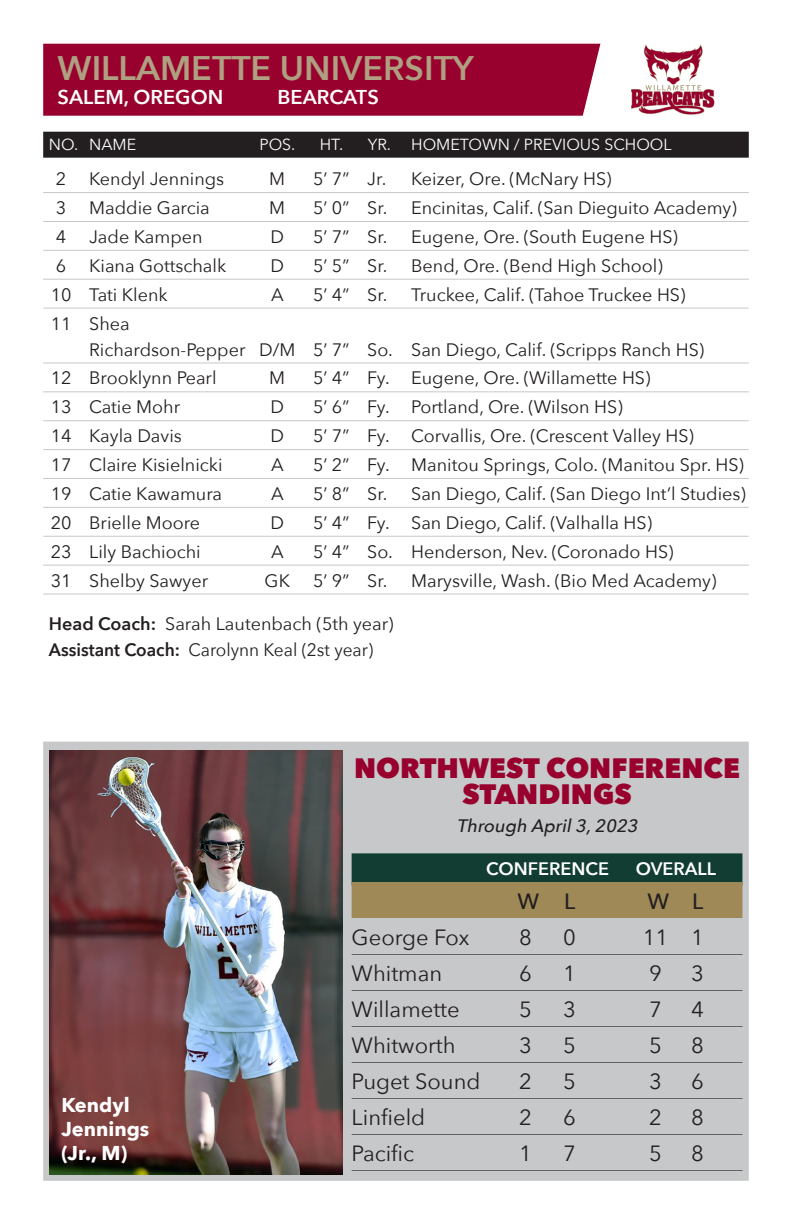
<style>
.page{position:relative;width:792px;height:1224px;background:#fff}
.page>*{position:absolute;margin:0;border:0;box-sizing:border-box;transform-origin:0 0}
.t1{font:600 34px "Avenir Next";color:#aea081}
.t2{font:800 28px "Avenir Next";color:#98012d}
.NWC_Standing{font:22px "Avenir Next";color:#231f20}
.NWC_Standing_H2{font:500 22px "Avenir Next";color:#231f20}
.t3{font:700 20px/24px "Avenir Next";color:#fff}
.t4{font:600 20px "Avenir Next";color:#fff}
.Roster{font:18px/26px "Avenir Next";color:#231f20}
.Roster_Footer{font:18px/26px "Avenir Next";color:#231f20}
.t5{font:italic 500 18px "Avenir Next";color:#231f20}
.NWC_Standing_H1{font:600 18px "Avenir Next";color:#fff}
.Roster_Header{font:16px "Avenir Next";color:#fff}
.s1{font-weight:600}
</style>
<div class="page">
<svg style="left:631px;top:44px;width:84px;height:71px"></svg>
<div style="left:43px;top:132px;width:706px;height:26px;background:#231f20"></div>
<hr style="left:43px;top:192px;width:706px;height:1px;background:#c7c8ca">
<hr style="left:43px;top:221px;width:706px;height:1px;background:#c7c8ca">
<hr style="left:43px;top:250px;width:706px;height:1px;background:#c7c8ca">
<hr style="left:43px;top:279px;width:706px;height:1px;background:#c7c8ca">
<hr style="left:43px;top:308px;width:706px;height:1px;background:#c7c8ca">
<hr style="left:43px;top:363px;width:706px;height:1px;background:#c7c8ca">
<hr style="left:43px;top:392px;width:706px;height:1px;background:#c7c8ca">
<hr style="left:43px;top:420px;width:706px;height:1px;background:#c7c8ca">
<hr style="left:43px;top:449px;width:706px;height:1px;background:#c7c8ca">
<hr style="left:43px;top:478px;width:706px;height:1px;background:#c7c8ca">
<hr style="left:43px;top:507px;width:706px;height:1px;background:#c7c8ca">
<hr style="left:43px;top:536px;width:706px;height:1px;background:#c7c8ca">
<hr style="left:43px;top:565px;width:706px;height:1px;background:#c7c8ca">
<hr style="left:43px;top:594px;width:706px;height:1px;background:#c7c8ca">
<div style="left:43px;top:44px;width:557px;height:72px;background:#98012d"></div>
<div style="left:43px;top:742px;width:706px;height:439px;background:#c7c8ca"></div>
<div style="left:352px;top:853px;width:390px;height:32px;background:#113d33"></div>
<div style="left:352px;top:882px;width:390px;height:36px;background:#9f8957"></div>
<hr style="left:352px;top:954px;width:390px;height:1px;background:#636366">
<hr style="left:352px;top:990px;width:390px;height:1px;background:#636366">
<hr style="left:352px;top:1026px;width:390px;height:1px;background:#636366">
<hr style="left:352px;top:1062px;width:390px;height:1px;background:#636366">
<hr style="left:352px;top:1098px;width:390px;height:1px;background:#636366">
<hr style="left:352px;top:1134px;width:390px;height:1px;background:#636366">
<hr style="left:352px;top:1170px;width:390px;height:1px;background:#636366">
<img style="left:49px;top:750px;width:294px;height:425px">
<h3 class="t1" style="left:58px;top:39px;width:418px">WILLAMETTE UNIVERSITY</h3>
<h4 class="t4" style="left:58px;top:80px;width:167px">SALEM, OREGON</h4>
<h4 class="t4" style="left:278px;top:80px;width:103px">BEARCATS</h4>
<p class="Roster_Header" style="left:49px;top:131px;width:89px">NO. NAME</p>
<p class="Roster_Header" style="left:259px;top:131px;width:38px">POS.</p>
<p class="Roster_Header" style="left:320px;top:131px;width:73px">HT. YR.</p>
<p class="Roster_Header" style="left:411px;top:131px;width:262px">HOMETOWN / PREVIOUS SCHOOL</p>
<p class="Roster" style="left:56px;top:165px;width:12px">2</p>
<p class="Roster" style="left:89px;top:165px;width:136px">Kendyl Jennings</p>
<p class="Roster" style="left:269px;top:165px;width:17px">M</p>
<p class="Roster" style="left:313px;top:165px;width:75px">5’ 7” Jr.</p>
<p class="Roster" style="left:411px;top:165px;width:202px">Keizer, Ore. (McNary HS)</p>
<p class="Roster" style="left:56px;top:194px;width:12px">3</p>
<p class="Roster" style="left:89px;top:194px;width:122px">Maddie Garcia</p>
<p class="Roster" style="left:269px;top:194px;width:17px">M</p>
<p class="Roster" style="left:313px;top:194px;width:76px">5’ 0” Sr.</p>
<p class="Roster" style="left:411px;top:194px;width:327px">Encinitas, Calif. (San Dieguito Academy)</p>
<p class="Roster" style="left:56px;top:223px;width:12px">4</p>
<p class="Roster" style="left:89px;top:223px;width:115px">Jade Kampen</p>
<p class="Roster" style="left:270px;top:223px;width:15px">D</p>
<p class="Roster" style="left:313px;top:223px;width:76px">5’ 7” Sr.</p>
<p class="Roster" style="left:411px;top:223px;width:268px">Eugene, Ore. (South Eugene HS)</p>
<p class="Roster" style="left:56px;top:252px;width:12px">6</p>
<p class="Roster" style="left:89px;top:252px;width:139px">Kiana Gottschalk</p>
<p class="Roster" style="left:270px;top:252px;width:15px">D</p>
<p class="Roster" style="left:313px;top:252px;width:76px">5’ 5” Sr.</p>
<p class="Roster" style="left:411px;top:252px;width:253px">Bend, Ore. (Bend High School)</p>
<p class="Roster" style="left:51px;top:281px;width:118px">10 Tati Klenk</p>
<p class="Roster" style="left:271px;top:281px;width:14px">A</p>
<p class="Roster" style="left:313px;top:281px;width:76px">5’ 4” Sr.</p>
<p class="Roster" style="left:411px;top:281px;width:276px">Truckee, Calif. (Tahoe Truckee HS)</p>
<p class="Roster" style="left:89px;top:309px;width:617px;text-indent:-38px">11 Shea<br>Richardson-Pepper D/M 5’ 7” So. San Diego, Calif. (Scripps Ranch HS)</p>
<p class="Roster" style="left:51px;top:364px;width:167px">12 Brooklynn Pearl</p>
<p class="Roster" style="left:269px;top:364px;width:17px">M</p>
<p class="Roster" style="left:313px;top:364px;width:339px">5’ 4” Fy. Eugene, Ore. (Willamette HS)</p>
<p class="Roster" style="left:51px;top:393px;width:131px">13 Catie Mohr</p>
<p class="Roster" style="left:270px;top:393px;width:15px">D</p>
<p class="Roster" style="left:313px;top:393px;width:311px">5’ 6” Fy. Portland, Ore. (Wilson HS)</p>
<p class="Roster" style="left:51px;top:422px;width:133px">14 Kayla Davis</p>
<p class="Roster" style="left:270px;top:422px;width:15px">D</p>
<p class="Roster" style="left:313px;top:422px;width:383px">5’ 7” Fy. Corvallis, Ore. (Crescent Valley HS)</p>
<p class="Roster" style="left:51px;top:451px;width:173px">17 Claire Kisielnicki</p>
<p class="Roster" style="left:271px;top:451px;width:14px">A</p>
<p class="Roster" style="left:313px;top:451px;width:432px">5’ 2” Fy. Manitou Springs, Colo. (Manitou Spr. HS)</p>
<p class="Roster" style="left:51px;top:480px;width:173px">19 Catie Kawamura</p>
<p class="Roster" style="left:271px;top:480px;width:14px">A</p>
<p class="Roster" style="left:313px;top:480px;width:76px">5’ 8” Sr.</p>
<p class="Roster" style="left:411px;top:480px;width:336px">San Diego, Calif. (San Diego Int’l Studies)</p>
<p class="Roster" style="left:51px;top:509px;width:151px">20 Brielle Moore</p>
<p class="Roster" style="left:270px;top:509px;width:15px">D</p>
<p class="Roster" style="left:313px;top:509px;width:341px">5’ 4” Fy. San Diego, Calif. (Valhalla HS)</p>
<p class="Roster" style="left:51px;top:538px;width:151px">23 Lily Bachiochi</p>
<p class="Roster" style="left:271px;top:538px;width:14px">A</p>
<p class="Roster" style="left:313px;top:538px;width:362px">5’ 4” So. Henderson, Nev. (Coronado HS)</p>
<p class="Roster" style="left:51px;top:567px;width:159px">31 Shelby Sawyer</p>
<p class="Roster" style="left:265px;top:567px;width:27px">GK</p>
<p class="Roster" style="left:313px;top:567px;width:76px">5’ 9” Sr.</p>
<p class="Roster" style="left:411px;top:567px;width:307px">Marysville, Wash. (Bio Med Academy)</p>
<p class="Roster_Footer" style="left:49px;top:610px;width:346px"><span class="s1">Head Coach:</span> Sarah Lautenbach (5th year)<br><span class="s1">Assistant Coach:</span> Carolynn Keal (2st year)</p>
<p class="t3" style="left:61px;top:1093px;width:89px">Kendyl<br>Jennings (Jr., M)</p>
<h3 class="t2" style="left:354px;top:751px;width:387px">NORTHWEST CONFERENCE</h3>
<h3 class="t2" style="left:462px;top:777px;width:171px">STANDINGS</h3>
<h3 class="t5" style="left:457px;top:810px;width:188px">Through April3,2023</h3>
<p class="NWC_Standing_H1" style="left:486px;top:853px;width:124px">CONFERENCE</p>
<p class="NWC_Standing_H1" style="left:636px;top:853px;width:82px">OVERALL</p>
<p class="NWC_Standing_H2" style="left:518px;top:883px;width:60px">W L</p>
<p class="NWC_Standing_H2" style="left:648px;top:883px;width:58px">W L</p>
<p class="NWC_Standing" style="left:352px;top:919px;width:119px">George Fox</p>
<p class="NWC_Standing" style="left:519px;top:919px;width:14px">8</p>
<p class="NWC_Standing" style="left:563px;top:919px;width:14px">0</p>
<p class="NWC_Standing" style="left:643px;top:919px;width:63px">11 1</p>
<p class="NWC_Standing" style="left:352px;top:955px;width:92px">Whitman</p>
<p class="NWC_Standing" style="left:519px;top:955px;width:14px">6</p>
<p class="NWC_Standing" style="left:563px;top:955px;width:14px">1</p>
<p class="NWC_Standing" style="left:649px;top:955px;width:14px">9</p>
<p class="NWC_Standing" style="left:691px;top:955px;width:14px">3</p>
<p class="NWC_Standing" style="left:352px;top:991px;width:109px">Willamette</p>
<p class="NWC_Standing" style="left:519px;top:991px;width:14px">5</p>
<p class="NWC_Standing" style="left:563px;top:991px;width:14px">3</p>
<p class="NWC_Standing" style="left:649px;top:991px;width:14px">7</p>
<p class="NWC_Standing" style="left:691px;top:991px;width:14px">4</p>
<p class="NWC_Standing" style="left:352px;top:1027px;width:105px">Whitworth</p>
<p class="NWC_Standing" style="left:519px;top:1027px;width:14px">3</p>
<p class="NWC_Standing" style="left:563px;top:1027px;width:14px">5</p>
<p class="NWC_Standing" style="left:649px;top:1027px;width:14px">5</p>
<p class="NWC_Standing" style="left:691px;top:1027px;width:14px">8</p>
<p class="NWC_Standing" style="left:352px;top:1063px;width:130px">Puget Sound</p>
<p class="NWC_Standing" style="left:519px;top:1063px;width:14px">2</p>
<p class="NWC_Standing" style="left:563px;top:1063px;width:14px">5</p>
<p class="NWC_Standing" style="left:649px;top:1063px;width:14px">3</p>
<p class="NWC_Standing" style="left:691px;top:1063px;width:14px">6</p>
<p class="NWC_Standing" style="left:352px;top:1099px;width:75px">Linfield</p>
<p class="NWC_Standing" style="left:519px;top:1099px;width:14px">2</p>
<p class="NWC_Standing" style="left:563px;top:1099px;width:14px">6</p>
<p class="NWC_Standing" style="left:649px;top:1099px;width:14px">2</p>
<p class="NWC_Standing" style="left:691px;top:1099px;width:14px">8</p>
<p class="NWC_Standing" style="left:352px;top:1135px;width:64px">Pacific</p>
<p class="NWC_Standing" style="left:519px;top:1135px;width:14px">1</p>
<p class="NWC_Standing" style="left:563px;top:1135px;width:14px">7</p>
<p class="NWC_Standing" style="left:649px;top:1135px;width:14px">5</p>
<p class="NWC_Standing" style="left:691px;top:1135px;width:14px">8</p>
</div>
